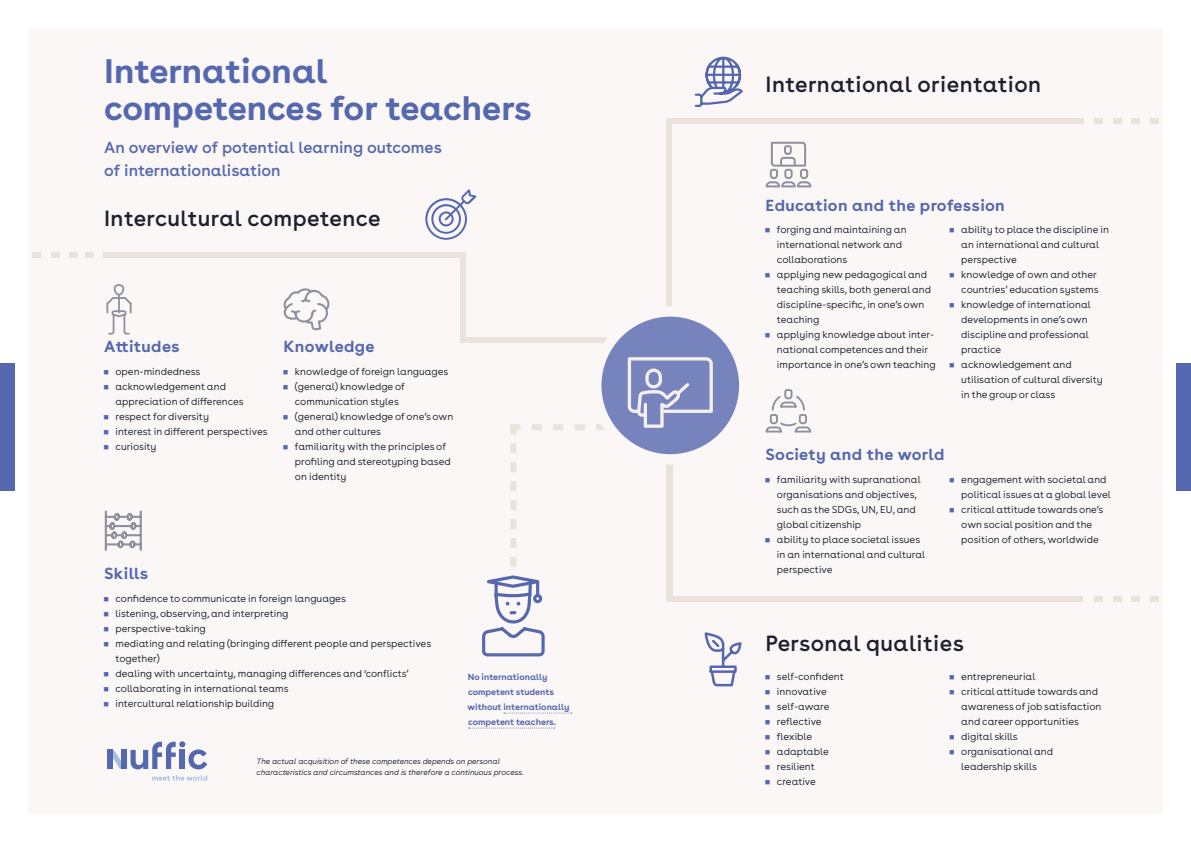
<style>
.page{position:relative;width:1191px;height:842px;background:#fff}
.page>*{position:absolute;margin:0;border:0;box-sizing:border-box;transform-origin:0 0}
.H1_Titel_Artikel{font:700 34px/36.5px "Buenos Aires";color:#5567ae}
.H2_Onderdelen{font:22px "Buenos Aires";letter-spacing:.02em;color:#1e2030}
.H3_Kop_Boven_Opsommi{font:700 16px "Buenos Aires";letter-spacing:.02em;color:#5567ae}
.P_Subtitel{font:16px/22.4px "Buenos Aires";color:#5567ae}
.t1{font:300 10px/15px "Buenos Aires";color:#1e2030}
.Vet{font:700 8.8px/15px "Buenos Aires";color:#5567ae}
.Afsluiter{font:italic 300 7.8px/11.3px "Buenos Aires";color:#1e2030}
</style>
<div class="page">
<div style="left:28px;top:28px;width:1134px;height:786px;background:#faf7f6"></div>
<svg style="left:510px;top:424px;width:94px;height:143px"></svg>
<div style="left:666px;top:124px;width:6px;height:245px;background:#eae3db"></div>
<div style="left:666px;top:118px;width:418px;height:6px;background:#eae3db"></div>
<div style="left:1094px;top:118px;width:9px;height:6px;background:#eae3db"></div>
<div style="left:1113px;top:118px;width:8px;height:6px;background:#eae3db"></div>
<div style="left:1131px;top:118px;width:9px;height:6px;background:#eae3db"></div>
<div style="left:1150px;top:118px;width:8px;height:6px;background:#eae3db"></div>
<div style="left:460px;top:337px;width:164px;height:6px;background:#eae3db"></div>
<div style="left:460px;top:252px;width:6px;height:88px;background:#eae3db"></div>
<div style="left:103px;top:252px;width:363px;height:6px;background:#eae3db"></div>
<div style="left:32px;top:252px;width:9px;height:6px;background:#eae3db"></div>
<div style="left:51px;top:252px;width:8px;height:6px;background:#eae3db"></div>
<div style="left:69px;top:252px;width:9px;height:6px;background:#eae3db"></div>
<div style="left:86px;top:252px;width:8px;height:6px;background:#eae3db"></div>
<div style="left:666px;top:432px;width:6px;height:169px;background:#eae3db"></div>
<div style="left:666px;top:596px;width:417px;height:6px;background:#eae3db"></div>
<div style="left:1094px;top:596px;width:9px;height:6px;background:#eae3db"></div>
<div style="left:1113px;top:596px;width:8px;height:6px;background:#eae3db"></div>
<div style="left:1131px;top:596px;width:9px;height:6px;background:#eae3db"></div>
<div style="left:1150px;top:596px;width:8px;height:6px;background:#eae3db"></div>
<svg style="left:694px;top:56px;width:49px;height:51px"></svg>
<div style="left:591px;top:306px;width:158px;height:159px;background:#faf7f6;border-radius:50%"></div>
<div style="left:601px;top:317px;width:138px;height:137px;background:#7683bc;border-radius:50%"></div>
<svg style="left:628px;top:357px;width:85px;height:71px"></svg>
<div style="left:0;top:363px;width:14px;height:127px;background:#5567ae"></div>
<div style="left:1176px;top:363px;width:15px;height:127px;background:#5567ae"></div>
<svg style="left:482px;top:575px;width:63px;height:82px"></svg>
<svg style="left:425px;top:189px;width:51px;height:51px"></svg>
<svg style="left:152px;top:775px;width:55px;height:6px"></svg>
<svg style="left:113px;top:750px;width:8px;height:19px"></svg>
<div style="left:121px;top:750px;width:5px;height:19px;background:#5567ae"></div>
<div style="left:107px;top:750px;width:6px;height:19px;background:#5567ae"></div>
<svg style="left:130px;top:741px;width:77px;height:28px"></svg>
<svg style="left:704px;top:632px;width:38px;height:55px"></svg>
<svg style="left:504px;top:712px;width:68px;height:1px"></svg>
<svg style="left:468px;top:727px;width:86px;height:1px"></svg>
<svg style="left:765px;top:389px;width:47px;height:44px"></svg>
<svg style="left:104px;top:510px;width:38px;height:41px"></svg>
<svg style="left:283px;top:288px;width:47px;height:43px"></svg>
<svg style="left:106px;top:284px;width:26px;height:51px"></svg>
<svg style="left:765px;top:142px;width:46px;height:45px"></svg>
<h1 class="H1_Titel_Artikel" style="left:104px;top:55px;width:429px">International competences for teachers</h1>
<p class="P_Subtitel" style="left:104px;top:138px;width:339px">An overview of potential learning outcomes of internationalisation</p>
<h2 class="H2_Onderdelen" style="left:104px;top:205px;width:278px">Intercultural competence</h2>
<h3 class="H3_Kop_Boven_Opsommi" style="left:104px;top:337px;width:77px">Attitudes</h3>
<p class="t1" style="left:115px;top:364px;width:86px">open-mindedness</p>
<p class="t1" style="left:115px;top:379px;width:130px">acknowledgement and appreciation of differences</p>
<p class="t1" style="left:115px;top:409px;width:95px">respect for diversity</p>
<p class="t1" style="left:115px;top:424px;width:154px">interest in different perspectives</p>
<p class="t1" style="left:115px;top:439px;width:43px">curiosity</p>
<h3 class="H3_Kop_Boven_Opsommi" style="left:283px;top:337px;width:92px">Knowledge</h3>
<p class="t1" style="left:295px;top:364px;width:155px">knowledge of foreign languages</p>
<p class="t1" style="left:295px;top:379px;width:111px">(general) knowledge of communication styles</p>
<p class="t1" style="left:295px;top:409px;width:160px">(general) knowledge of one’s own and other cultures</p>
<p class="t1" style="left:295px;top:439px;width:157px">familiarity with the principles of profiling and stereotyping based on identity</p>
<h3 class="H3_Kop_Boven_Opsommi" style="left:104px;top:564px;width:46px">Skills</h3>
<p class="t1" style="left:115px;top:591px;width:232px">confidence to communicate in foreign languages</p>
<p class="t1" style="left:115px;top:606px;width:174px">listening, observing, and interpreting</p>
<p class="t1" style="left:115px;top:621px;width:92px">perspective-taking</p>
<p class="t1" style="left:115px;top:636px;width:317px">mediating and relating (bringing different people and perspectives together)</p>
<p class="t1" style="left:115px;top:666px;width:295px">dealing with uncertainty, managing differences and ‘conflicts’</p>
<p class="t1" style="left:115px;top:681px;width:175px">collaborating in international teams</p>
<p class="t1" style="left:115px;top:696px;width:160px">intercultural relationship building</p>
<p class="Vet" style="left:467px;top:670px;width:103px">No internationally competent students without internationally competent teachers.</p>
<p class="Afsluiter" style="left:256px;top:756px;width:269px">The actual acquisition of these competences depends on personal characteristics and circumstances and is therefore a continuous process.</p>
<h2 class="H2_Onderdelen" style="left:765px;top:71px;width:277px">International orientation</h2>
<h3 class="H3_Kop_Boven_Opsommi" style="left:765px;top:195px;width:241px">Education and the profession</h3>
<p class="t1" style="left:777px;top:222px;width:131px">forging and maintaining an international network and collaborations</p>
<p class="t1" style="left:777px;top:267px;width:156px">applying new pedagogical and teaching skills, both general and discipline-specific, in one’s own teaching</p>
<p class="t1" style="left:777px;top:327px;width:160px">applying knowledge about inter&shy;national competences and their importance in one’s own teaching</p>
<p class="t1" style="left:961px;top:222px;width:149px">ability to place the discipline in an international and cultural perspective</p>
<p class="t1" style="left:961px;top:267px;width:139px">knowledge of own and other countries’ education systems</p>
<p class="t1" style="left:961px;top:297px;width:131px">knowledge of international developments in one’s own discipline and professional practice</p>
<p class="t1" style="left:961px;top:357px;width:143px">acknowledgement and utilisation of cultural diversity in the group or class</p>
<h3 class="H3_Kop_Boven_Opsommi" style="left:765px;top:445px;width:180px">Society and the world</h3>
<p class="t1" style="left:777px;top:472px;width:145px">familiarity with supranational organisations and objectives, such as the SDGs, UN, EU, and global citizenship</p>
<p class="t1" style="left:777px;top:532px;width:150px">ability to place societal issues in an international and cultural perspective</p>
<p class="t1" style="left:961px;top:472px;width:151px">engagement with societal and political issues at a global level</p>
<p class="t1" style="left:961px;top:502px;width:144px">critical attitude towards one’s own social position and the position of others, worldwide</p>
<h2 class="H2_Onderdelen" style="left:765px;top:630px;width:200px">Personal qualities</h2>
<p class="t1" style="left:777px;top:669px;width:68px">self-confident</p>
<p class="t1" style="left:777px;top:684px;width:51px">innovative</p>
<p class="t1" style="left:777px;top:699px;width:54px">self-aware</p>
<p class="t1" style="left:777px;top:714px;width:46px">reflective</p>
<p class="t1" style="left:777px;top:729px;width:37px">flexible</p>
<p class="t1" style="left:777px;top:744px;width:53px">adaptable</p>
<p class="t1" style="left:777px;top:759px;width:40px">resilient</p>
<p class="t1" style="left:777px;top:774px;width:40px">creative</p>
<p class="t1" style="left:961px;top:669px;width:76px">entrepreneurial</p>
<p class="t1" style="left:961px;top:684px;width:142px">critical attitude towards and awareness of job satisfaction and career opportunities</p>
<p class="t1" style="left:961px;top:729px;width:58px">digital skills</p>
<p class="t1" style="left:961px;top:744px;width:93px">organisational and leadership skills</p>
</div>
